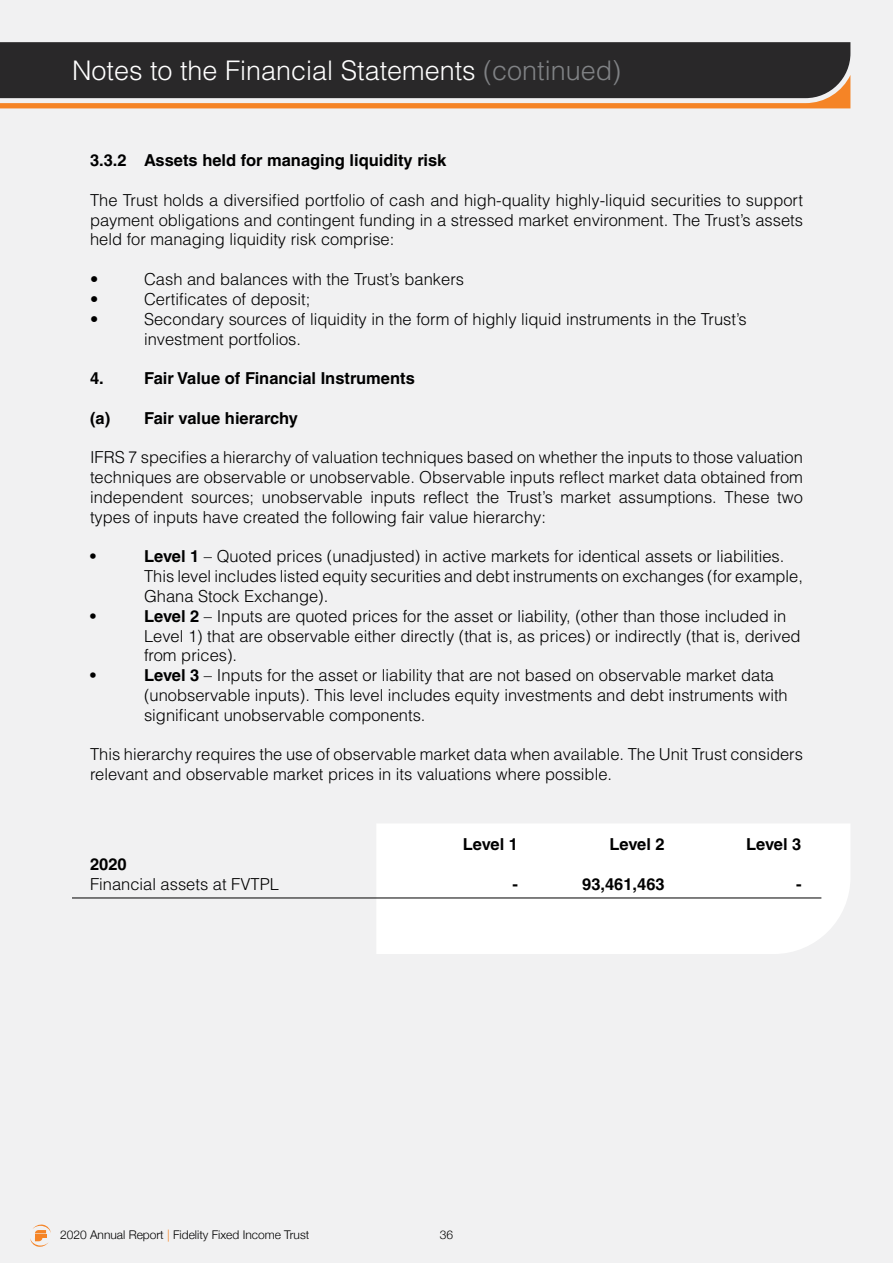
<style>
.page{position:relative;width:893px;height:1263px;background:#f1f1f2}
.page>*{position:absolute;margin:0;border:0;box-sizing:border-box;transform-origin:0 0}
.t1{font:300 27px "Helvetica LT Std";color:#fff}
.t2{font:300 16.5px/19.8px "Helvetica LT Std";color:#000}
.t3{font:700 16.5px "Helvetica LT Std";color:#000}
.t4{font:300 12px "Helvetica Neue";color:#000}
.s1{color:#808285}
.s2{font-weight:700}
.s3{color:#f58426}
</style>
<div class="page">
<svg style="left:0;top:98px;width:850px;height:10px"></svg>
<div style="left:0;top:42px;width:850px;height:56px;background:#292829"></div>
<div style="left:376px;top:824px;width:474px;height:130px;background:#fff"></div>
<hr style="left:72px;top:898px;width:749px;height:1px;background:#000">
<svg style="left:30px;top:1224px;width:21px;height:23px"></svg>
<h1 class="t1" style="left:72px;top:53px;width:551px">Notes to the Financial Statements <span class="s1">(continued)</span></h1>
<p class="t3" style="left:90px;top:150px;width:358px">3.3.2 Assets held for managing liquidity risk</p>
<p class="t2" style="left:90px;top:190px;width:714px;text-align:justify">The Trust holds a diversified portfolio of cash and high-quality highly-liquid securities to support payment obligations and contingent funding in a stressed market environment. The Trust’s assets held for managing liquidity risk comprise:</p>
<p class="t2" style="left:90px;top:269px;width:10px">•</p>
<p class="t2" style="left:144px;top:269px;width:322px">Cash and balances with the Trust’s bankers</p>
<p class="t2" style="left:90px;top:289px;width:10px">•</p>
<p class="t2" style="left:144px;top:289px;width:168px">Certificates of deposit;</p>
<p class="t2" style="left:90px;top:309px;width:10px">•</p>
<p class="t2" style="left:144px;top:309px;width:604px">Secondary sources of liquidity in the form of highly liquid instruments in the Trust’s investment portfolios.</p>
<p class="t3" style="left:90px;top:368px;width:15px">4.</p>
<p class="t3" style="left:144px;top:368px;width:272px">Fair Value of Financial Instruments</p>
<p class="t3" style="left:90px;top:408px;width:210px">(a) Fair value hierarchy</p>
<p class="t2" style="left:90px;top:447px;width:714px;text-align:justify">IFRS 7 specifies a hierarchy of valuation techniques based on whether the inputs to those valuation techniques are observable or unobservable. Observable inputs reflect market data obtained from independent sources; unobservable inputs reflect the Trust’s market assumptions. These two types of inputs have created the following fair value hierarchy:</p>
<p class="t3" style="left:90px;top:546px;width:7px">•</p>
<p class="t2" style="left:144px;top:546px;width:660px"><span class="s2">Level 1</span> – Quoted prices (unadjusted) in active markets for identical assets or liabilities.<br>This level includes listed equity securities and debt instruments on exchanges (for example,<br>Ghana Stock Exchange).</p>
<p class="t3" style="left:90px;top:606px;width:7px">•</p>
<p class="t2" style="left:144px;top:606px;width:658px"><span class="s2">Level 2</span> – Inputs are quoted prices for the asset or liability, (other than those included in<br>Level 1) that are observable either directly (that is, as prices) or indirectly (that is, derived from prices).</p>
<p class="t3" style="left:90px;top:665px;width:7px">•</p>
<p class="t2" style="left:144px;top:665px;width:645px"><span class="s2">Level 3</span> – Inputs for the asset or liability that are not based on observable market data (unobservable inputs). This level includes equity investments and debt instruments with significant unobservable components.</p>
<p class="t2" style="left:90px;top:744px;width:714px">This hierarchy requires the use of observable market data when available. The Unit Trust considers relevant and observable market prices in its valuations where possible.</p>
<p class="t3" style="left:90px;top:854px;width:38px">2020</p>
<p class="t2" style="left:90px;top:874px;width:190px">Financial assets at FVTPL</p>
<p class="t3" style="left:463px;top:834px;width:57px">Level 1</p>
<p class="t3" style="left:513px;top:874px;width:7px">-</p>
<p class="t3" style="left:609px;top:834px;width:57px">Level 2</p>
<p class="t3" style="left:582px;top:874px;width:84px">93,461,463</p>
<p class="t3" style="left:746px;top:834px;width:57px">Level 3</p>
<p class="t3" style="left:796px;top:874px;width:7px">-</p>
<p class="t4" style="left:60px;top:1225px;width:251px">2020 Annual Report <span class="s3">|</span> Fidelity Fixed Income Trust</p>
<p class="t4" style="left:440px;top:1225px;width:15px">36</p>
</div>
